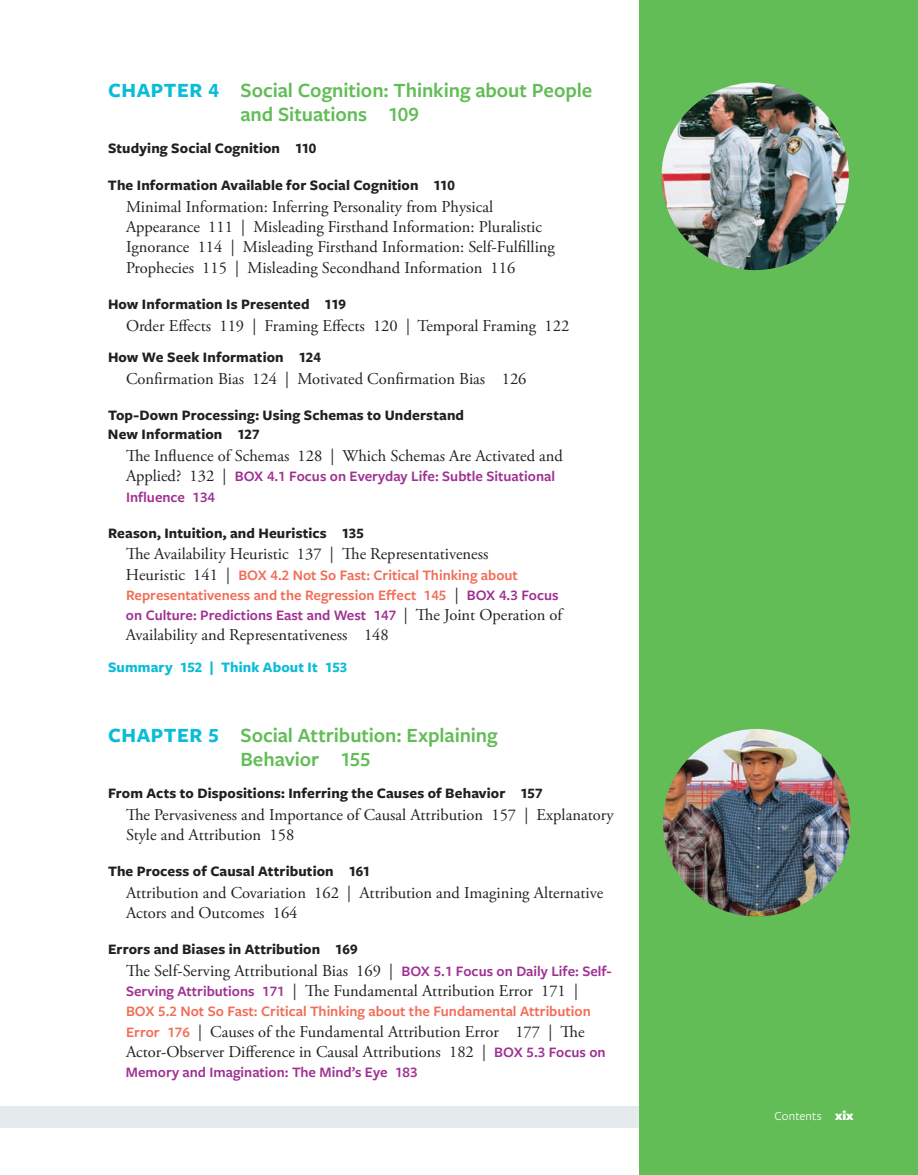
<style>
.page{position:relative;width:918px;height:1175px;background:#fff}
.page>*{position:absolute;margin:0;border:0;box-sizing:border-box;transform-origin:0 0}
.t1{font:600 21px/24px "Freight Sans Pro";color:#62bd56}
.t2{font:700 21px "Freight Sans Pro";color:#09bcd8}
.t3{font:16.5px/20.2px "Adobe Garamond Pro";color:#231f20}
.t4{font:700 15px/19.5px "Freight Sans Pro";letter-spacing:.005em;color:#231f20}
.t5{font:600 15px/20.2px "Freight Sans Pro";color:#f26c56}
.t6{font:600 15px/20.2px "Freight Sans Pro";color:#9f3092}
.t7{font:700 15px "Freight Sans Pro";letter-spacing:.005em;color:#09bcd8}
.t8{font:12.75px "Freight Sans Pro";color:#fff}
.s1{font-weight:700;color:#09bcd8}
.s2{font-family:"Adobe Garamond Pro";font-weight:400;font-size:16.5px;color:#231f20}
.s3{color:#9f3092}
.s4{font-family:"Freight Sans Pro";font-weight:600;font-size:15px;color:#9f3092}
.s5{font-family:"Freight Sans Pro";font-weight:600;font-size:15px;color:#f26c56}
.s6{font-weight:900;font-size:13.5px}
</style>
<div class="page">
<div style="left:0;top:1106px;width:918px;height:21px;background:#e5ebed"></div>
<div style="left:639px;top:0;width:279px;height:1174px;background:#62bd56"></div>
<img style="left:662px;top:82px;width:187px;height:188px;border-radius:94px">
<img style="left:663px;top:729px;width:187px;height:187px;border-radius:94px">
<p class="t2" style="left:108px;top:76px;width:70px">Chapter</p>
<p class="t1" style="left:240px;top:77px;width:354px;text-indent:-32px"><span class="s1">4</span> Social Cognition: Thinking about People and Situations 109</p>
<p class="t4" style="left:108px;top:137px;width:210px">Studying Social Cognition 110</p>
<p class="t4" style="left:108px;top:175px;width:348px">The Information Available for Social Cognition 110</p>
<p class="t3" style="left:126px;top:197px;width:430px">Minimal Information: Inferring Personality from Physical Appearance 111 | Misleading Firsthand Information: Pluralistic Ignorance 114 | Misleading Firsthand Information: Self-Fulflling Prophecies 115 | Misleading Secondhand Information 116</p>
<p class="t4" style="left:108px;top:293px;width:239px">How Information Is Presented 119</p>
<p class="t3" style="left:126px;top:316px;width:445px">Order Efects 119 | Framing Efects 120 | Temporal Framing 122</p>
<p class="t4" style="left:108px;top:347px;width:214px">How We Seek Information 124</p>
<p class="t3" style="left:126px;top:369px;width:402px">Confrmation Bias 124 | Motivated Confrmation Bias 126</p>
<p class="t4" style="left:108px;top:404px;width:358px">Top-Down Processing: Using Schemas to Understand<br>New Information 127</p>
<p class="t3" style="left:126px;top:446px;width:438px">Te Infuence of Schemas 128 | Which Schemas Are Activated and</p>
<p class="t6" style="left:126px;top:466px;width:431px"><span class="s2">Applied? 132 |</span> Box 4.1 Focus on Everyday Life: Subtle Situational<br>Infuence 134</p>
<p class="t4" style="left:108px;top:522px;width:258px">Reason, Intuition, and Heuristics 135</p>
<p class="t3" style="left:126px;top:544px;width:364px">Te Availability Heuristic 137 | Te Representativeness</p>
<p class="t5" style="left:126px;top:564px;width:440px"><span class="s2">Heuristic 141 |</span> Box 4.2 Not So Fast: Critical Thinking about<br>Representativeness and the Regression Efect 145 <span class="s2">|</span> <span class="s3">Box 4.3 Focus on Culture: Predictions East and West 147</span> <span class="s2">| Te Joint Operation of</span></p>
<p class="t3" style="left:126px;top:625px;width:264px">Availability and Representativeness 148</p>
<p class="t7" style="left:108px;top:656px;width:241px">Summary 152 | Think About It 153</p>
<p class="t2" style="left:108px;top:721px;width:70px">Chapter</p>
<p class="t1" style="left:240px;top:722px;width:259px;text-indent:-32px"><span class="s1">5</span> Social Attribution: Explaining<br>Behavior 155</p>
<p class="t4" style="left:108px;top:782px;width:436px">From Acts to Dispositions: Inferring the Causes of Behavior 157</p>
<p class="t3" style="left:126px;top:805px;width:489px">Te Pervasiveness and Importance of Causal Attribution 157 | Explanatory<br>Style and Attribution 158</p>
<p class="t4" style="left:108px;top:860px;width:264px">The Process of Causal Attribution 161</p>
<p class="t3" style="left:126px;top:883px;width:479px">Attribution and Covariation 162 | Attribution and Imagining Alternative<br>Actors and Outcomes 164</p>
<p class="t4" style="left:108px;top:938px;width:251px">Errors and Biases in Attribution 169</p>
<p class="t3" style="left:126px;top:961px;width:487px">Te Self-Serving Attributional Bias 169 | <span class="s4">Box 5.1 Focus on Daily Life: Self-<br>Serving Attributions 171</span> | Te Fundamental Attribution Error 171 |</p>
<p class="t5" style="left:126px;top:1000px;width:466px">Box 5.2 Not So Fast: Critical Thinking about the Fundamental Attribution</p>
<p class="t3" style="left:126px;top:1021px;width:481px"><span class="s5">Error 176</span> | Causes of the Fundamental Attribution Error 177 | Te<br>Actor-Observer Diference in Causal Attributions 182 | <span class="s4">Box 5.3 Focus on</span></p>
<p class="t6" style="left:126px;top:1061px;width:293px">Memory and Imagination: The Mind’s Eye 183</p>
<p class="t8" style="left:774px;top:1107px;width:81px">Contents <span class="s6">xix</span></p>
</div>
